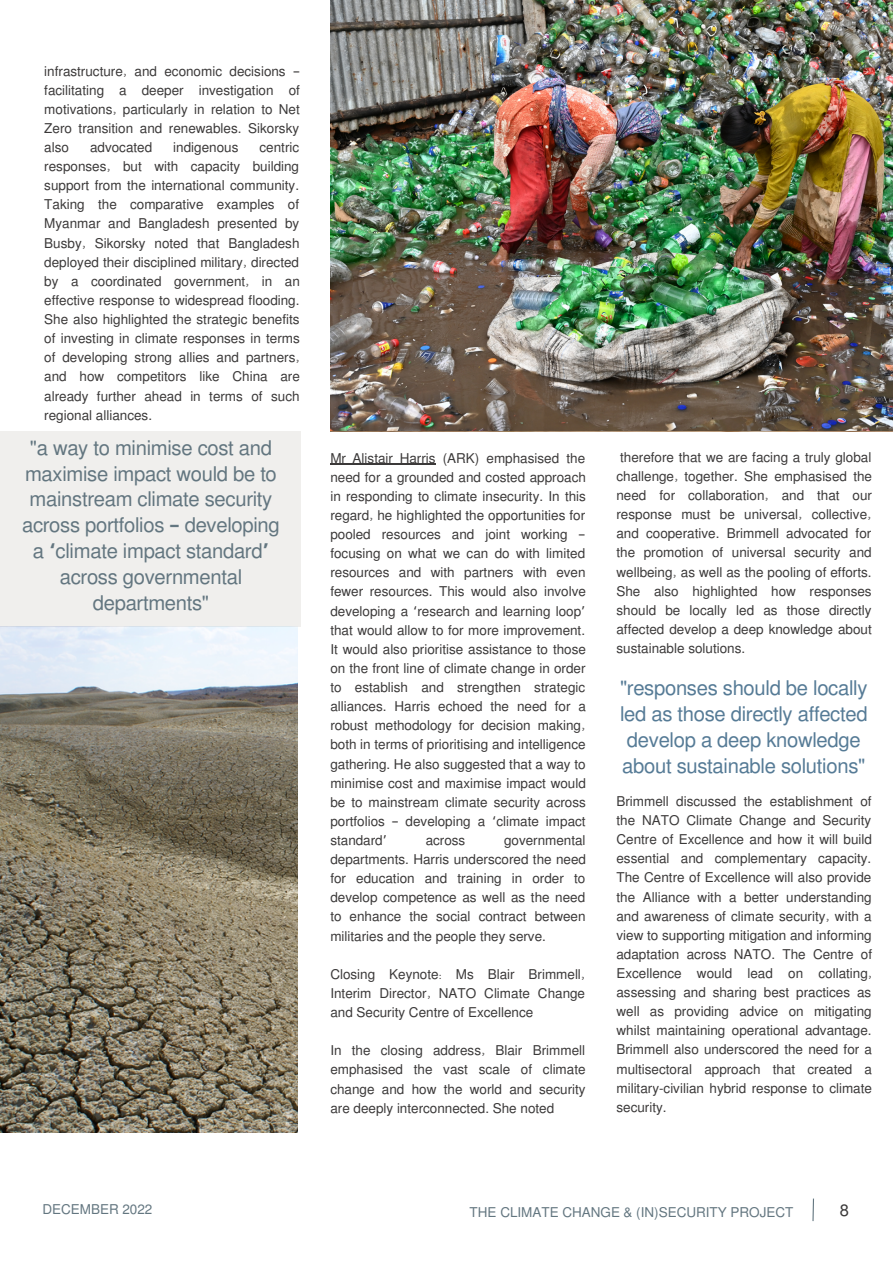
<style>
.page{position:relative;width:893px;height:1264px;background:#fff}
.page>*{position:absolute;margin:0;border:0;box-sizing:border-box;transform-origin:0 0}
.t1{font:20.25px/25.8px "Mukti";letter-spacing:-.015em;color:#637680;text-align:center}
.t2{font:20.25px/25.8px "Mukti";letter-spacing:-.015em;color:#567b96;text-align:center}
.t3{font:16.5px "Mukti";color:#3b3939}
.t4{font:13.5px/19px "Mukti";color:#3b3939;text-align:justify}
.t5{font:13.5px "Mukti";color:#637680}
.s1{font-family:"Noto Sans Gurmukhi"}
.s2{font-family:"Noto Sans Gurmukhi";font-weight:700}
</style>
<div class="page">
<img style="left:0;top:626px;width:297px;height:506px">
<div style="left:0;top:431px;width:300px;height:195px;background:#f0efed"></div>
<svg style="left:812px;top:1198px;width:2px;height:23px"></svg>
<img style="left:330px;top:0;width:562px;height:430px">
<hr style="left:330px;top:464px;width:105px;height:1px;background:#3b3939">
<p class="t4" style="left:44px;top:61px;width:257px">infrastructure, and economic decisions <span class="s1">– </span>facilitating a deeper investigation of motivations, particularly in relation to Net Zero transition and renewables. Sikorsky also</p>
<p class="t4" style="left:44px;top:137px;width:257px;text-indent:215px">centric responses, but with capacity building support from the international community.<br>Taking the comparative examples of Myanmar and Bangladesh presented by Busby, Sikorsky noted that Bangladesh deployed their disciplined military, directed by a coordinated government, in an effective response to widespread flooding.<br>She also highlighted the strategic benefits of investing in climate responses in terms of developing strong allies and partners, and how competitors like China are already further ahead in terms of such regional alliances.</p>
<p class="t4" style="left:90px;top:137px;width:64px">advocated</p>
<p class="t4" style="left:173px;top:137px;width:67px">indigenous</p>
<h1 class="t1" style="left:22px;top:433px;width:259px">"a way to minimise cost and maximise impact would be to mainstream climate security across portfolios <span class="s2">–</span> developing a <span class="s2">‘</span>climate impact standard<span class="s2">’ </span>across governmental departments"</h1>
<p class="t4" style="left:330px;top:447px;width:257px">Mr Alistair Harris (ARK) emphasised the need for a grounded and costed approach in responding to climate insecurity. In this regard, he highlighted the opportunities for pooled resources and joint working <span class="s1">– </span>focusing on what we can do with limited resources and with partners with even fewer resources. This would also involve developing a <span class="s1">‘</span>research and learning loop<span class="s1">’ </span>that would allow to for more improvement.<br>It would also prioritise assistance to those on the front line of climate change in order to establish and strengthen strategic alliances. Harris echoed the need for a robust methodology for decision making, both in terms of prioritising and intelligence gathering. He also suggested that a way to minimise cost and maximise impact would be to mainstream climate security across portfolios <span class="s1">–</span> developing a <span class="s1">‘</span>climate impact standard<span class="s1">’</span></p>
<p class="t4" style="left:330px;top:830px;width:257px;text-indent:174px">governmental departments. Harris underscored the need for education and training in order to develop competence as well as the need to enhance the social contract between militaries and the people they serve.</p>
<p class="t4" style="left:330px;top:963px;width:256px">Closing Keynote: Ms Blair Brimmell, Interim Director, NATO Climate Change and Security Centre of Excellence</p>
<p class="t4" style="left:330px;top:1040px;width:257px">In the closing address, Blair Brimmell emphasised the vast scale of climate change and how the world and security are deeply interconnected. She noted</p>
<p class="t4" style="left:425px;top:830px;width:41px">across</p>
<p class="t4" style="left:616px;top:447px;width:257px">therefore that we are facing a truly global challenge, together. She emphasised the need for collaboration, and that our response must be universal, collective, and cooperative. Brimmell advocated for the promotion of universal security and wellbeing, as well as the pooling of efforts.<br>She also highlighted how responses should be locally led as those directly affected develop a deep knowledge about sustainable solutions.</p>
<h1 class="t2" style="left:620px;top:674px;width:249px">"responses should be locally led as those directly affected develop a deep knowledge about sustainable solutions"</h1>
<p class="t4" style="left:616px;top:791px;width:257px">Brimmell discussed the establishment of the NATO Climate Change and Security Centre of Excellence and how it will build essential and complementary capacity.<br>The Centre of Excellence will also provide the Alliance with a better understanding and awareness of climate security, with a view to supporting mitigation and informing adaptation across NATO. The Centre of Excellence would lead on collating, assessing and sharing best practices as well as providing advice on mitigating whilst maintaining operational advantage.<br>Brimmell also underscored the need for a multisectoral approach that created a military-civilian hybrid response to climate security.</p>
<p class="t5" style="left:42px;top:1199px;width:112px">DECEMBER 2022</p>
<p class="t5" style="left:469px;top:1203px;width:325px">THE CLIMATE CHANGE &amp; (IN)SECURITY PROJECT</p>
<p class="t3" style="left:839px;top:1198px;width:11px">8</p>
</div>
